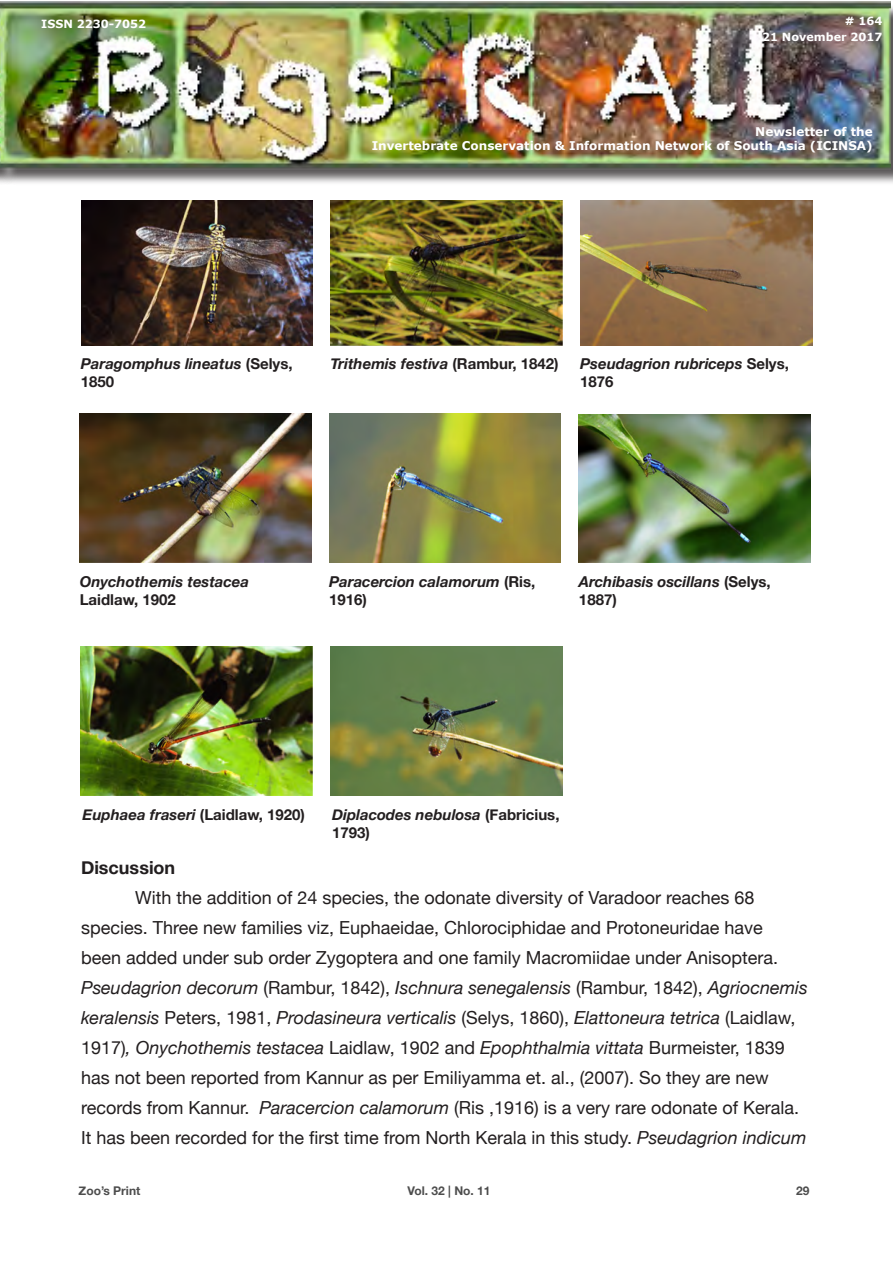
<style>
.page{position:relative;width:893px;height:1263px;background:#fff}
.page>*{position:absolute;margin:0;border:0;box-sizing:border-box;transform-origin:0 0}
.t1{font:18px/30px "Helvetica Neue";color:#221e1f}
.t2{font:700 18px "Helvetica Neue";color:#221e1f}
.smm_acknowledge{font:italic 700 15px/18px "Helvetica Neue";color:#231f20}
.t3{font:700 12px/14.4px "Verdana";color:#fff;text-align:right}
.t4{font:700 12px "Helvetica Neue";color:#4d4d4d}
.t5{font:700 11.25px "Verdana";color:#fff}
.s1{font-style:normal}
.s2{font-style:italic}
</style>
<div class="page">
<div style="left:1px;top:4px;width:892px;height:183px;background:#231f20;opacity:.75"></div>
<img style="left:0;top:1px;width:891px;height:168px">
<img style="left:329px;top:413px;width:232px;height:150px">
<img style="left:579px;top:414px;width:231px;height:149px">
<img style="left:79px;top:414px;width:232px;height:149px">
<img style="left:331px;top:647px;width:231px;height:148px">
<img style="left:81px;top:647px;width:232px;height:149px">
<img style="left:580px;top:201px;width:232px;height:144px">
<img style="left:81px;top:201px;width:232px;height:144px">
<img style="left:331px;top:200px;width:231px;height:146px">
<p class="t5" style="left:41px;top:16px;width:106px">ISSN 2230-7052</p>
<p class="t5" style="left:845px;top:13px;width:39px"># 164</p>
<p class="t5" style="left:762px;top:29px;width:122px">21 November 2017</p>
<p class="t3" style="left:372px;top:124px;width:503px">Newsletter of the<br>Invertebrate Conservation &amp; Information Network of South Asia (ICINSA)</p>
<p class="smm_acknowledge" style="left:81px;top:355px;width:213px">Paragomphus lineatus <span class="s1">(Selys,<br>1850</span></p>
<p class="smm_acknowledge" style="left:330px;top:355px;width:230px">Trithemis festiva <span class="s1">(Rambur, 1842)</span></p>
<p class="smm_acknowledge" style="left:580px;top:355px;width:210px">Pseudagrion rubriceps <span class="s1">Selys,<br>1876</span></p>
<p class="smm_acknowledge" style="left:80px;top:573px;width:171px">Onychothemis testacea<br><span class="s1">Laidlaw, 1902</span></p>
<p class="smm_acknowledge" style="left:329px;top:573px;width:208px">Paracercion calamorum <span class="s1">(Ris,<br>1916)</span></p>
<p class="smm_acknowledge" style="left:579px;top:573px;width:193px">Archibasis oscillans <span class="s1">(Selys,<br>1887)</span></p>
<p class="smm_acknowledge" style="left:82px;top:806px;width:224px">Euphaea fraseri <span class="s1">(Laidlaw, 1920)</span></p>
<p class="smm_acknowledge" style="left:332px;top:806px;width:229px">Diplacodes nebulosa <span class="s1">(Fabricius,<br>1793)</span></p>
<p class="t2" style="left:81px;top:853px;width:96px">Discussion</p>
<p class="t1" style="left:81px;top:883px;width:728px;text-indent:54px">With the addition of 24 species, the odonate diversity of Varadoor reaches 68 species. Three new families viz, Euphaeidae, Chlorociphidae and Protoneuridae have<br>been added under sub order Zygoptera and one family Macromiidae under Anisoptera.<br><span class="s2">Pseudagrion decorum</span> (Rambur, 1842), <span class="s2">Ischnura senegalensis</span> (Rambur, 1842), <span class="s2">Agriocnemis keralensis</span> Peters, 1981, <span class="s2">Prodasineura verticalis</span> (Selys, 1860), <span class="s2">Elattoneura tetrica</span> (Laidlaw, 1917)<span class="s2">, Onychothemis testacea</span> Laidlaw, 1902 and <span class="s2">Epophthalmia vittata</span> Burmeister, 1839 has not been reported from Kannur as per Emiliyamma et. al., (2007). So they are new records from Kannur. <span class="s2">Paracercion calamorum</span> (Ris ,1916) is a very rare odonate of Kerala.<br>It has been recorded for the first time from North Kerala in this study. <span class="s2">Pseudagrion indicum</span></p>
<p class="t4" style="left:79px;top:1181px;width:63px">Zoo’s Print</p>
<p class="t4" style="left:408px;top:1181px;width:84px">Vol. 32 | No. 11</p>
<p class="t4" style="left:796px;top:1181px;width:15px">29</p>
</div>
